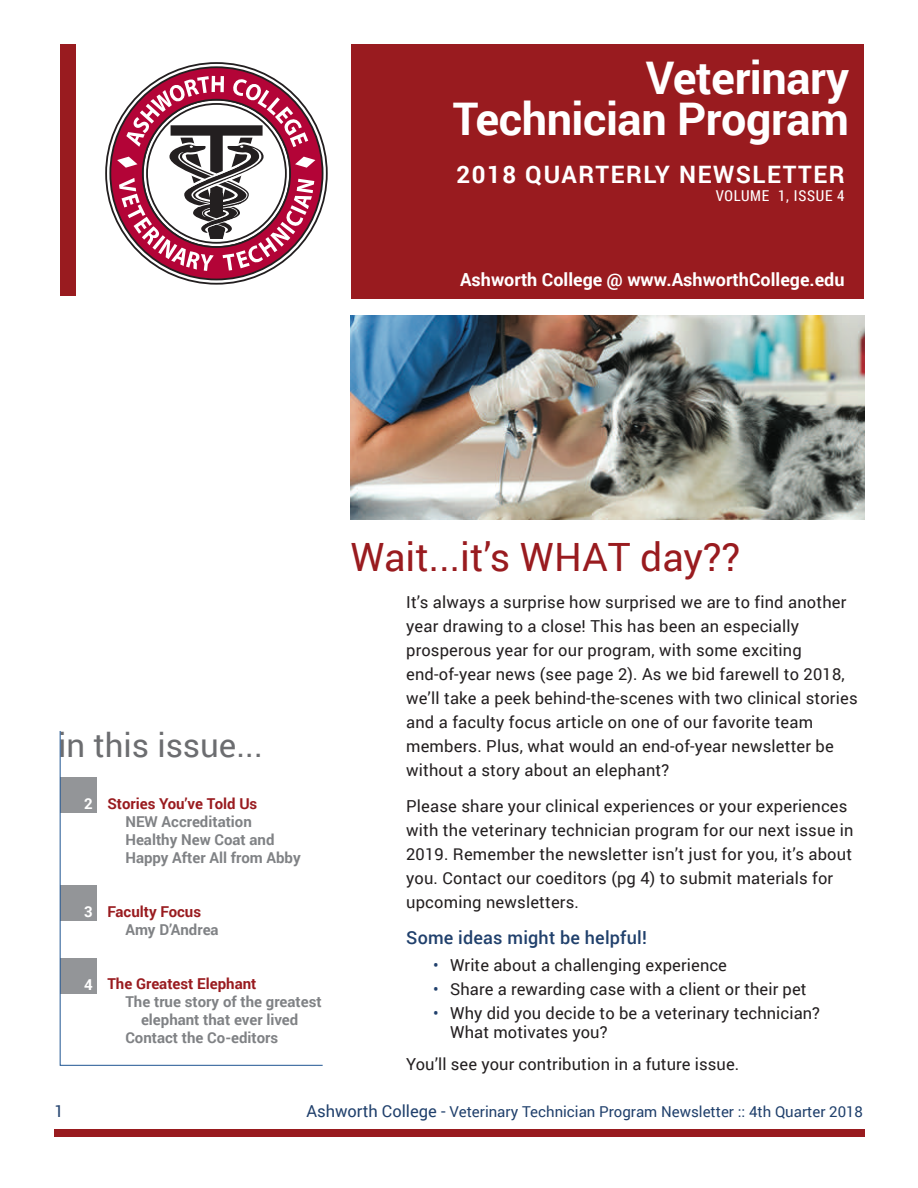
<style>
.page{position:relative;width:918px;height:1188px;background:#fff}
.page>*{position:absolute;margin:0;border:0;box-sizing:border-box;transform-origin:0 0}
.t1{font:700 45px/40.5px "Roboto";letter-spacing:-.01em;color:#fff;text-align:right}
.t2{font:39px "Roboto";color:#991b1f}
.t3{font:33px "Roboto";color:#6c6d70}
.t4{font:700 24px "Roboto";letter-spacing:.065em;color:#fff}
.t5{font:700 18px "Roboto";color:#fff}
.t6{font:500 18px "Roboto";letter-spacing:.01em;color:#20406c}
.t7{font:16.5px/24px "Roboto";letter-spacing:.01em;color:#231f20}
.t8{font:16.5px "Roboto";color:#20406c}
.t9{font:700 15px/18px "Roboto";color:#808285}
.t10{font:15px "Roboto";color:#20406c}
.t11{font:700 15px "Roboto";color:#991b1f}
.t12{font:15px "Roboto Condensed";letter-spacing:.05em;color:#fff}
.t13{font:700 15px "Roboto";color:#fff}
.s1{color:#20406c}
.s2{font-size:16.5px}
</style>
<div class="page">
<div style="left:54px;top:1129px;width:810px;height:7px;background:#991b1f"></div>
<div style="left:351px;top:44px;width:512px;height:255px;background:#991b1f"></div>
<svg style="left:109px;top:65px;width:215px;height:216px"></svg>
<svg style="left:117px;top:76px;width:198px;height:195px"></svg>
<div style="left:210px;top:194px;width:13px;height:18px;background:#231f20"></div>
<svg style="left:59px;top:731px;width:264px;height:335px"></svg>
<div style="left:61px;top:44px;width:15px;height:252px;background:#991b1f"></div>
<img style="left:351px;top:315px;width:513px;height:204px">
<h1 class="t1" style="left:453px;top:57px;width:398px">Veterinary<br>Technician Program</h1>
<h3 class="t4" style="left:456px;top:158px;width:390px">2018 QUARTERLY NEWSLETTER</h3>
<p class="t12" style="left:716px;top:185px;width:130px">VOLUME 1, ISSUE 4</p>
<p class="t5" style="left:460px;top:267px;width:386px">Ashworth College @ www.AshworthCollege.edu</p>
<h3 class="t3" style="left:58px;top:722px;width:206px">in this issue...</h3>
<p class="t13" style="left:84px;top:793px;width:10px">2</p>
<p class="t13" style="left:84px;top:902px;width:10px">3</p>
<p class="t13" style="left:84px;top:974px;width:10px">4</p>
<p class="t11" style="left:107px;top:793px;width:151px">Stories You’ve Told Us</p>
<p class="t9" style="left:125px;top:812px;width:177px">NEW Accreditation<br>Healthy New Coat and<br>Happy After All from Abby</p>
<p class="t11" style="left:107px;top:901px;width:95px">Faculty Focus</p>
<p class="t9" style="left:125px;top:920px;width:95px">Amy D’Andrea</p>
<p class="t11" style="left:107px;top:973px;width:151px">The Greatest Elephant</p>
<p class="t9" style="left:125px;top:992px;width:198px">The true story of the greatest</p>
<p class="t9" style="left:141px;top:1010px;width:159px">elephant that ever lived</p>
<p class="t9" style="left:125px;top:1028px;width:154px">Contact the Co-editors</p>
<h2 class="t2" style="left:350px;top:530px;width:391px">Wait...it’s WHAT day??</h2>
<p class="t7" style="left:406px;top:590px;width:453px">It’s always a surprise how surprised we are to find another year drawing to a close! This has been an especially prosperous year for our program, with some exciting end-of-year news (see page 2). As we bid farewell to 2018, we’ll take a peek behind-the-scenes with two clinical stories and a faculty focus article on one of our favorite team members. Plus, what would an end-of-year newsletter be without a story about an elephant?</p>
<p class="t7" style="left:406px;top:794px;width:449px">Please share your clinical experiences or your experiences with the veterinary technician program for our next issue in 2019. Remember the newsletter isn’t just for you, it’s about you. Contact our coeditors (pg 4) to submit materials for upcoming newsletters.</p>
<p class="t6" style="left:406px;top:925px;width:242px">Some ideas might be helpful!</p>
<p class="t7" style="left:433px;top:953px;width:295px"><span class="s1">•</span> Write about a challenging experience</p>
<p class="t7" style="left:433px;top:977px;width:375px"><span class="s1">•</span> Share a rewarding case with a client or their pet</p>
<p class="t7" style="left:450px;top:1003px;width:372px;line-height:19.5px;text-indent:-17px"><span class="s1">•</span> Why did you decide to be a veterinary technician?<br>What motivates you?</p>
<p class="t7" style="left:406px;top:1052px;width:335px">You’ll see your contribution in a future issue.</p>
<p class="t8" style="left:55px;top:1100px;width:11px">1</p>
<p class="t10" style="left:306px;top:1102px;width:558px"><span class="s2">Ashworth College -</span> Veterinary Technician Program Newsletter :: 4th Quarter 2018</p>
</div>
